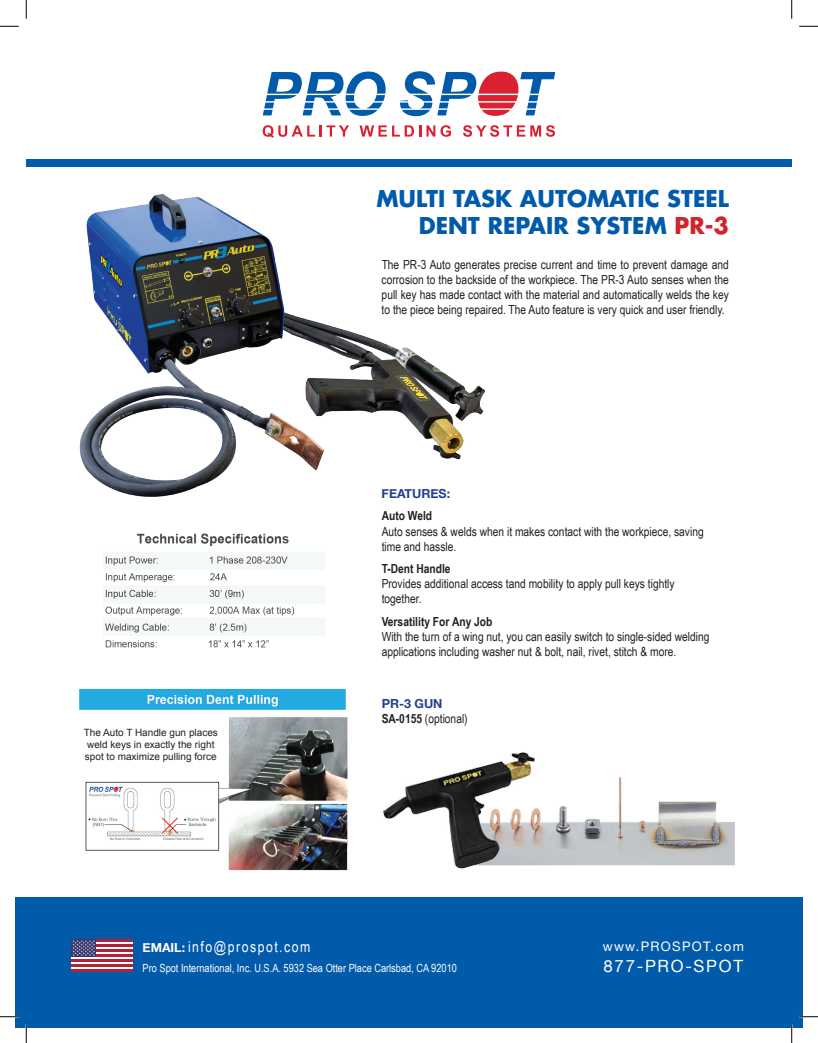
<style>
.page{position:relative;width:818px;height:1043px;background:#fff}
.page>*{position:absolute;margin:0;border:0;box-sizing:border-box;transform-origin:0 0}
.t1{font:700 22.5px/27.5px "Futura LT";color:#015aaa;text-align:right}
.t2{font:16.88px "Helvetica Neue";letter-spacing:.1em;color:#fff}
.t3{font:15px "Arial Narrow";letter-spacing:.1em;color:#fff}
.t4{font:13.12px "Helvetica Neue";letter-spacing:.1em;color:#fff}
.t5{font:12.5px/15px "Arial Narrow";color:#231f20}
.t6{font:700 12.5px "Arial Narrow";color:#231f20}
.t7{font:700 12.5px "Helvetica Neue";color:#253f8e}
.t8{font:11.25px "Arial Narrow";color:#fff}
.t9{font:10px/12px "Arial";color:#231f20}
.s1{color:#d1232a}
.s2{font-weight:700}
.s3{font-family:"Helvetica Neue";font-weight:700;font-size:12.5px}
</style>
<div class="page">
<div style="left:15px;top:897px;width:787px;height:131px;background:#015aaa"></div>
<svg style="left:263px;top:72px;width:122px;height:44px"></svg>
<svg style="left:400px;top:71px;width:155px;height:45px"></svg>
<svg style="left:262px;top:125px;width:87px;height:13px"></svg>
<svg style="left:359px;top:125px;width:92px;height:12px"></svg>
<svg style="left:463px;top:125px;width:92px;height:12px"></svg>
<div style="left:26px;top:159px;width:765px;height:8px;background:#015aaa"></div>
<svg style="left:71px;top:941px;width:62px;height:28px"></svg>
<hr style="left:71px;top:939px;width:62px;height:2px;background:#b12234">
<hr style="left:71px;top:944px;width:62px;height:2px;background:#b12234">
<hr style="left:71px;top:949px;width:62px;height:2px;background:#b12234">
<hr style="left:71px;top:954px;width:62px;height:2px;background:#b12234">
<hr style="left:71px;top:959px;width:62px;height:2px;background:#b12234">
<hr style="left:71px;top:964px;width:62px;height:2px;background:#b12234">
<hr style="left:71px;top:969px;width:62px;height:2px;background:#b12234">
<div style="left:71px;top:939px;width:25px;height:17px;background:#3b3a6e"></div>
<svg style="left:73px;top:940px;width:22px;height:15px"></svg>
<img style="left:79px;top:194px;width:407px;height:303px">
<img style="left:383px;top:752px;width:352px;height:117px">
<img style="left:105px;top:533px;width:190px;height:115px">
<img style="left:79px;top:688px;width:269px;height:183px">
<div style="left:77px;top:717px;width:147px;height:54px;background:#fff"></div>
<svg style="left:0;top:25px;width:19px;height:2px"></svg>
<svg style="left:799px;top:25px;width:19px;height:2px"></svg>
<svg style="left:0;top:1015px;width:19px;height:2px"></svg>
<svg style="left:799px;top:1015px;width:19px;height:2px"></svg>
<svg style="left:25px;top:0;width:2px;height:19px"></svg>
<svg style="left:25px;top:1024px;width:2px;height:18px"></svg>
<svg style="left:791px;top:0;width:1px;height:19px"></svg>
<svg style="left:790px;top:1024px;width:2px;height:18px"></svg>
<h1 class="t1" style="left:376px;top:184px;width:354px">MULTI TASK AUTOMATIC STEEL<br>DENT REPAIR SYSTEM <span class="s1">PR-3</span></h1>
<p class="t5" style="left:381px;top:256px;width:349px;text-align:justify">The PR-3 Auto generates precise current and time to prevent damage and corrosion to the backside of the workpiece. The PR-3 Auto senses when the pull key has made contact with the material and automatically welds the key to the piece being repaired. The Auto feature is very quick and user friendly.</p>
<p class="t7" style="left:381px;top:483px;width:70px">FEATURES:</p>
<p class="t6" style="left:381px;top:506px;width:52px">Auto Weld</p>
<p class="t5" style="left:381px;top:523px;width:323px">Auto senses &amp; welds when it makes contact with the workpiece, saving time and hassle.</p>
<p class="t6" style="left:381px;top:559px;width:70px">T-Dent Handle</p>
<p class="t5" style="left:381px;top:575px;width:294px">Provides additional access tand mobility to apply pull keys tightly together.</p>
<p class="t6" style="left:381px;top:611px;width:112px">Versatility For Any Job</p>
<p class="t5" style="left:381px;top:628px;width:329px">With the turn of a wing nut, you can easily switch to single-sided welding applications including washer nut &amp; bolt, nail, rivet, stitch &amp; more.</p>
<p class="t9" style="left:84px;top:726px;width:136px">The Auto T Handle gun places weld keys in exactly the right spot to maximize pulling force</p>
<p class="t7" style="left:381px;top:693px;width:62px">PR-3 GUN</p>
<p class="t5" style="left:381px;top:710px;width:88px"><span class="s2">SA-0155</span> (optional)</p>
<p class="t3" style="left:143px;top:935px;width:169px"><span class="s3">EMAIL:</span> info@prospot.com</p>
<p class="t8" style="left:143px;top:959px;width:316px">Pro Spot International, Inc. U.S.A. 5932 Sea Otter Place Carlsbad, CA 92010</p>
<p class="t4" style="left:602px;top:937px;width:143px">www.PROSPOT.com</p>
<h2 class="t2" style="left:603px;top:953px;width:141px">877-PRO-SPOT</h2>
</div>
